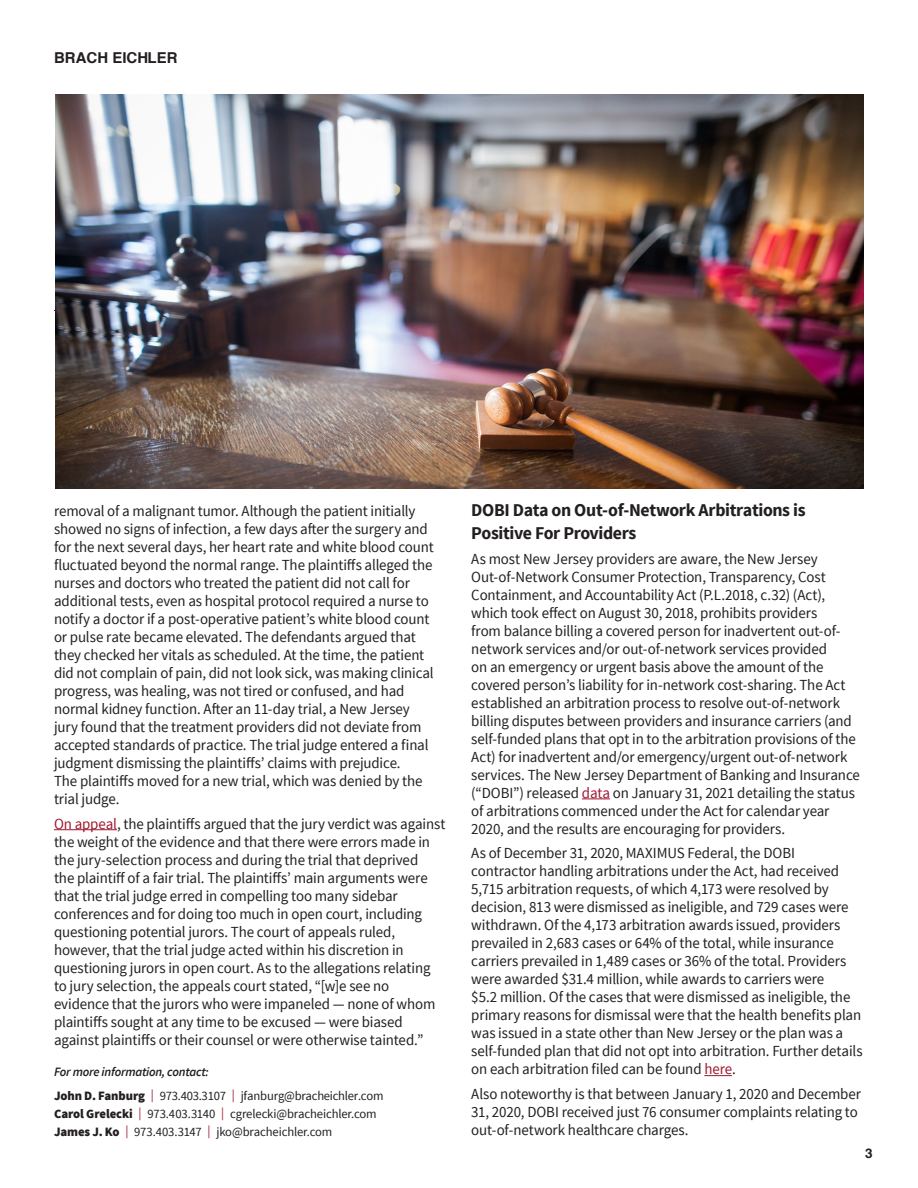
<style>
.page{position:relative;width:918px;height:1188px;background:#fff}
.page>*{position:absolute;margin:0;border:0;box-sizing:border-box;transform-origin:0 0}
.FOR_MORE_INFORMATI{font:700 18px/22.5px "Source Sans Pro";letter-spacing:-.02em;color:#231f20}
.Back_Page_Contacts{font:15.3px/18px "Source Sans Pro";letter-spacing:-.01em;color:#231f20}
.t1{font:700 15px "Swansea";color:#231f20}
.Page_Numbers_9_13_65{font:700 13.5px "Swansea";color:#231f20}
.hyperlink{font:12.75px "Source Sans Pro";letter-spacing:-.015em;color:#231f20}
.Back_Page_Contacts-2{font:12.75px "Source Sans Pro";letter-spacing:-.01em;color:#231f20}
.FOR_MORE_INFORMATI-2{font:italic 600 12.75px "Source Sans Pro";letter-spacing:-.02em;color:#231f20}
.s1{color:#9f172e}
.s2{font-weight:900}
</style>
<div class="page">
<svg style="left:582px;top:798px;width:28px;height:1px"></svg>
<svg style="left:704px;top:1075px;width:28px;height:1px"></svg>
<hr style="left:54px;top:829px;width:63px;height:1px;background:#9f172e">
<hr style="left:54px;top:310px;width:389px;height:1px;background:#9f172e">
<img style="left:55px;top:95px;width:809px;height:393px">
<p class="t1" style="left:54px;top:49px;width:125px">BRACH EICHLER</p>
<p class="Back_Page_Contacts" style="left:54px;top:502px;width:381px">removal of a malignant tumor. Although the patient initially showed no signs of infection, a few days after the surgery and for the next several days, her heart rate and white blood count fluctuated beyond the normal range. The plaintiffs alleged the nurses and doctors who treated the patient did not call for additional tests, even as hospital protocol required a nurse to notify a doctor if a post-operative patient’s white blood count or pulse rate became elevated. The defendants argued that they checked her vitals as scheduled. At the time, the patient did not complain of pain, did not look sick, was making clinical progress, was healing, was not tired or confused, and had normal kidney function. After an 11-day trial, a New Jersey jury found that the treatment providers did not deviate from accepted standards of practice. The trial judge entered a final judgment dismissing the plaintiffs’ claims with prejudice.<br>The plaintiffs moved for a new trial, which was denied by the trial judge.</p>
<p class="Back_Page_Contacts" style="left:54px;top:815px;width:393px"><span class="s1">On appeal</span>, the plaintiffs argued that the jury verdict was against the weight of the evidence and that there were errors made in the jury-selection process and during the trial that deprived<br>the plaintiff of a fair trial. The plaintiffs’ main arguments were that the trial judge erred in compelling too many sidebar conferences and for doing too much in open court, including questioning potential jurors. The court of appeals ruled, however, that the trial judge acted within his discretion in questioning jurors in open court. As to the allegations relating to jury selection, the appeals court stated, “[w]e see no evidence that the jurors who were impaneled — none of whom plaintiffs sought at any time to be excused — were biased against plaintiffs or their counsel or were otherwise tainted.”</p>
<p class="FOR_MORE_INFORMATI-2" style="left:54px;top:1063px;width:156px">For more information, contact:</p>
<p class="hyperlink" style="left:54px;top:1088px;width:331px"><span class="s2">John D. Fanburg</span> <span class="s1">|</span> 973.403.3107 <span class="s1">|</span> jfanburg@bracheichler.com</p>
<p class="hyperlink" style="left:54px;top:1106px;width:324px"><span class="s2">Carol Grelecki</span> <span class="s1">|</span> 973.403.3140 <span class="s1">|</span> cgrelecki@bracheichler.com</p>
<p class="Back_Page_Contacts-2" style="left:54px;top:1124px;width:280px"><span class="s2">James J. Ko</span> <span class="s1">|</span> 973.403.3147 <span class="s1">|</span> jko@bracheichler.com</p>
<p class="FOR_MORE_INFORMATI" style="left:471px;top:500px;width:336px">DOBI Data on Out-of-Network Arbitrations is<br>Positive For Providers</p>
<p class="Back_Page_Contacts" style="left:471px;top:550px;width:390px">As most New Jersey providers are aware, the New Jersey Out-of-Network Consumer Protection, Transparency, Cost Containment, and Accountability Act (P.L.2018, c.32) (Act), which took effect on August 30, 2018, prohibits providers<br>from balance billing a covered person for inadvertent out-of&shy;network services and/or out-of-network services provided<br>on an emergency or urgent basis above the amount of the covered person’s liability for in-network cost-sharing. The Act established an arbitration process to resolve out-of-network billing disputes between providers and insurance carriers (and self-funded plans that opt in to the arbitration provisions of the Act) for inadvertent and/or emergency/urgent out-of-network services. The New Jersey Department of Banking and Insurance (“DOBI”) released <span class="s1">data</span> on January 31, 2021 detailing the status of arbitrations commenced under the Act for calendar year 2020, and the results are encouraging for providers.</p>
<p class="Back_Page_Contacts" style="left:471px;top:845px;width:393px">As of December 31, 2020, MAXIMUS Federal, the DOBI contractor handling arbitrations under the Act, had received 5,715 arbitration requests, of which 4,173 were resolved by decision, 813 were dismissed as ineligible, and 729 cases were withdrawn. Of the 4,173 arbitration awards issued, providers prevailed in 2,683 cases or 64% of the total, while insurance carriers prevailed in 1,489 cases or 36% of the total. Providers were awarded $31.4 million, while awards to carriers were<br>$5.2 million. Of the cases that were dismissed as ineligible, the primary reasons for dismissal were that the health benefits plan was issued in a state other than New Jersey or the plan was a self-funded plan that did not opt into arbitration. Further details on each arbitration filed can be found <span class="s1">here</span>.</p>
<p class="Back_Page_Contacts" style="left:471px;top:1085px;width:391px">Also noteworthy is that between January 1, 2020 and December<br>31, 2020, DOBI received just 76 consumer complaints relating to out-of-network healthcare charges.</p>
<p class="Page_Numbers_9_13_65" style="left:865px;top:1145px;width:9px">3</p>
</div>
